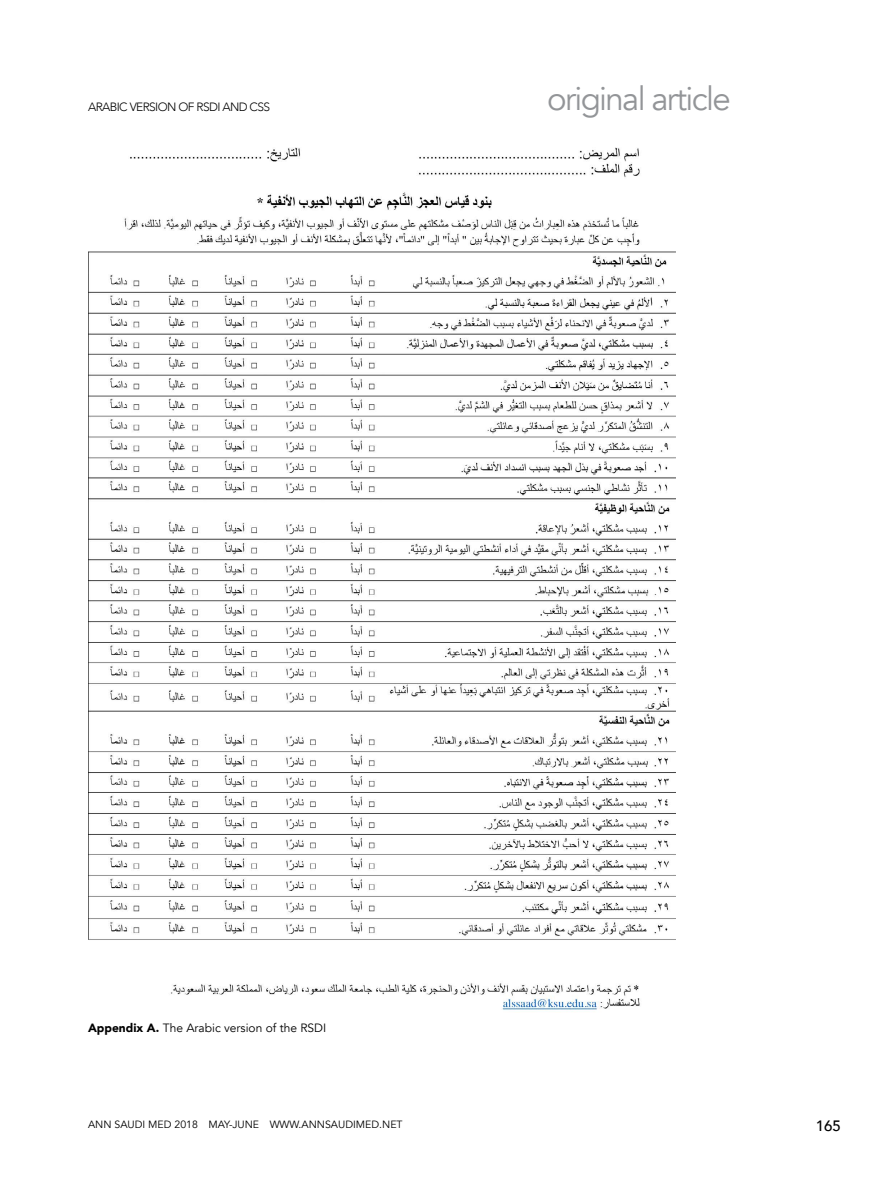
<style>
.page{position:relative;width:893px;height:1191px;background:#fff}
.page>*{position:absolute;margin:0;border:0;box-sizing:border-box;transform-origin:0 0}
.t1{font:33px "Avenir";letter-spacing:-.05em;color:#939598}
.t2{font:500 15px "Avenir";color:#000}
.t3{font:12px "Avenir";color:#000}
.t4{font:300 12px "Avenir";letter-spacing:-.05em;color:#000}
.t5{font:10.5px "Avenir";color:#000}
.s1{font-weight:900}
</style>
<div class="page">
<img style="left:88px;top:147px;width:587px;height:863px">
<p class="t4" style="left:88px;top:100px;width:184px">ARABIC VERSION OF RSDI AND CSS</p>
<h1 class="t1" style="left:547px;top:78px;width:185px">original article</h1>
<p class="t3" style="left:88px;top:1020px;width:240px"><span class="s1">Appendix A.</span> The Arabic version of the RSDI</p>
<p class="t5" style="left:88px;top:1118px;width:316px">ANN SAUDI MED 2018 MAY-JUNE WWW.ANNSAUDIMED.NET</p>
<h2 class="t2" style="left:816px;top:1112px;width:27px">165</h2>
</div>
